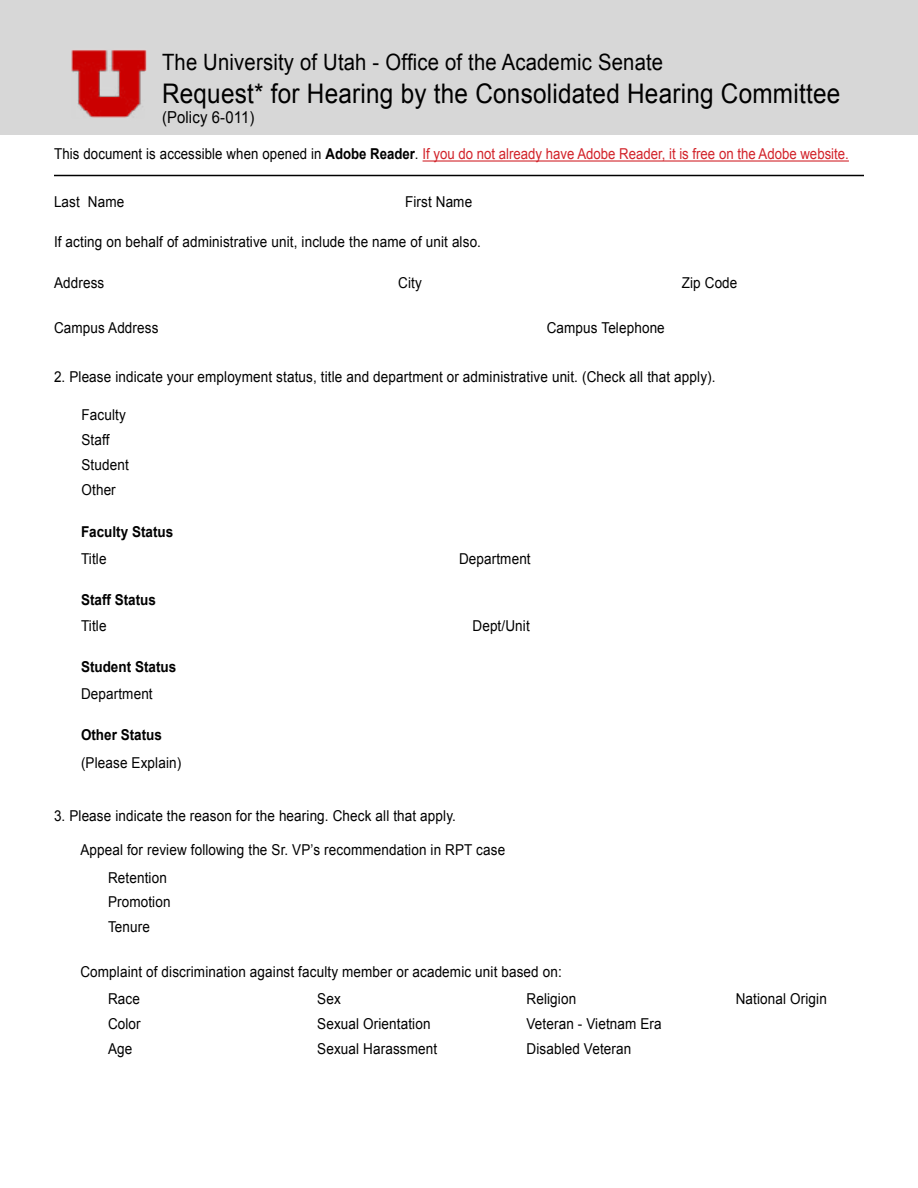
<style>
.page{position:relative;width:918px;height:1188px;background:#fff}
.page>*{position:absolute;margin:0;border:0;box-sizing:border-box;transform-origin:0 0}
.heading_1{font:27px "Arial";letter-spacing:.01em;color:#000;scale:.9 1}
.heading_1-2{font:22.5px "Arial";letter-spacing:.01em;color:#000;scale:.9 1}
.heading_1-3{font:16.5px "Arial";letter-spacing:.01em;color:#000;scale:.9 1}
.body_copy{font:15px/24.8px "Arial";letter-spacing:.01em;color:#000;scale:.9 1}
.body_copy-2{font:15px "Arial";color:#d2232a;scale:.88 1}
.body_copy-3{font:700 15px "Arial";color:#000;scale:.9 1}
.s1{color:#000}
.s2{font-weight:700;color:#000}
</style>
<div class="page">
<div style="left:0;top:0;width:918px;height:135px;background:#d7d7d7"></div>
<img style="left:71px;top:50px;width:76px;height:68px">
<hr style="left:423px;top:160px;width:426px;height:2px;background:#d2232a">
<hr style="left:54px;top:175px;width:810px;height:1px;background:#000">
<p class="heading_1-2" style="left:162px;top:48px;width:558px">The University of Utah - Office of the Academic Senate</p>
<p class="heading_1" style="left:162px;top:76px;width:755px">Request* for Hearing by the Consolidated Hearing Committee</p>
<p class="heading_1-3" style="left:162px;top:106px;width:104px">(Policy 6-011)</p>
<p class="body_copy-2" style="left:54px;top:144px;width:905px"><span class="s1">This document is accessible when opened in</span> <span class="s2">Adobe Reader</span><span class="s1">.</span> If you do not already have Adobe Reader, it is free on the Adobe website.</p>
<p class="body_copy" style="left:54px;top:189px;width:80px">Last Name</p>
<p class="body_copy" style="left:405px;top:189px;width:76px">First Name</p>
<p class="body_copy" style="left:54px;top:230px;width:476px">If acting on behalf of administrative unit, include the name of unit also.</p>
<p class="body_copy" style="left:54px;top:270px;width:57px">Address</p>
<p class="body_copy" style="left:398px;top:270px;width:28px">City</p>
<p class="body_copy" style="left:682px;top:270px;width:63px">Zip Code</p>
<p class="body_copy" style="left:54px;top:315px;width:118px">Campus Address</p>
<p class="body_copy" style="left:547px;top:315px;width:133px">Campus Telephone</p>
<p class="body_copy" style="left:54px;top:365px;width:737px">2. Please indicate your employment status, title and department or administrative unit. (Check all that apply).</p>
<p class="body_copy" style="left:82px;top:403px;width:54px">Faculty<br>Staff<br>Student<br>Other</p>
<p class="body_copy-3" style="left:81px;top:522px;width:104px">Faculty Status</p>
<p class="body_copy" style="left:81px;top:547px;width:30px">Title</p>
<p class="body_copy" style="left:459px;top:547px;width:81px">Department</p>
<p class="body_copy-3" style="left:81px;top:590px;width:85px">Staff Status</p>
<p class="body_copy" style="left:81px;top:613px;width:30px">Title</p>
<p class="body_copy" style="left:472px;top:613px;width:65px">Dept/Unit</p>
<p class="body_copy-3" style="left:81px;top:657px;width:107px">Student Status</p>
<p class="body_copy" style="left:81px;top:682px;width:81px">Department</p>
<p class="body_copy-3" style="left:81px;top:725px;width:92px">Other Status</p>
<p class="body_copy" style="left:81px;top:751px;width:113px">(Please Explain)</p>
<p class="body_copy" style="left:54px;top:803px;width:448px">3. Please indicate the reason for the hearing. Check all that apply.</p>
<p class="body_copy" style="left:108px;top:837px;width:443px;line-height:27.3px;text-indent:-28px">Appeal for review following the Sr. VP’s recommendation in RPT case<br>Retention</p>
<p class="body_copy" style="left:108px;top:890px;width:71px">Promotion<br>Tenure</p>
<p class="body_copy" style="left:108px;top:958px;width:506px;line-height:27.3px;text-indent:-28px">Complaint of discrimination against faculty member or academic unit based on:<br>Race</p>
<p class="body_copy" style="left:108px;top:1011px;width:38px">Color<br>Age</p>
<p class="body_copy" style="left:317px;top:987px;width:135px">Sex<br>Sexual Orientation<br>Sexual Harassment</p>
<p class="body_copy" style="left:526px;top:987px;width:152px">Religion<br>Veteran - Vietnam Era<br>Disabled Veteran</p>
<p class="body_copy" style="left:736px;top:987px;width:103px">National Origin</p>
</div>
